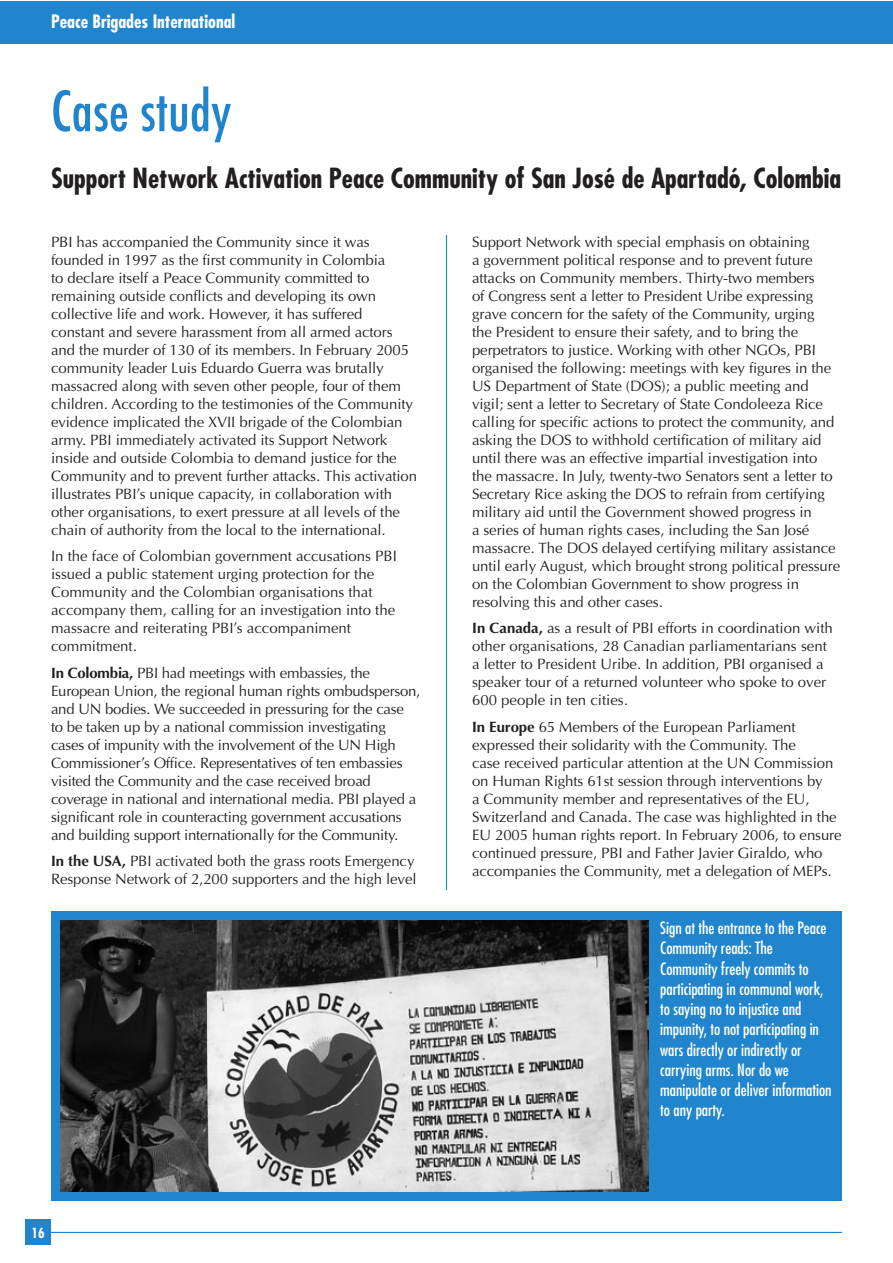
<style>
.page{position:relative;width:893px;height:1263px;background:#fff}
.page>*{position:absolute;margin:0;border:0;box-sizing:border-box;transform-origin:0 0}
.t1{font:500 condensed 54px "Futura";color:#2085cc}
.t2{font:700 condensed 27px "Futura";color:#231f20}
.t3{font:700 condensed 18px "Futura";color:#fff}
.t4{font:condensed 16.5px/20.2px "Futura";color:#fff}
.t5{font:15px/18px "Optima";letter-spacing:-.005em;color:#231f20}
.t6{font:700 condensed 13.5px "Futura";color:#fff}
.s1{font-weight:700}
</style>
<div class="page">
<hr style="left:446px;top:86px;width:1px;height:1114px;background:#2085cc">
<div style="left:0;top:1px;width:893px;height:43px;background:#2085cc"></div>
<hr style="left:51px;top:1232px;width:791px;height:1px;background:#2085cc">
<div style="left:26px;top:1220px;width:25px;height:25px;background:#2085cc"></div>
<div style="left:51px;top:86px;width:791px;height:149px;background:#fff"></div>
<div style="left:51px;top:890px;width:791px;height:310px;background:#fff"></div>
<div style="left:51px;top:911px;width:791px;height:289px;background:#2085cc"></div>
<img style="left:60px;top:920px;width:588px;height:271px">
<p class="t3" style="left:51px;top:13px;width:186px">Peace Brigades International</p>
<h1 class="t1" style="left:51px;top:86px;width:182px">Case study</h1>
<h2 class="t2" style="left:51px;top:166px;width:791px">Support Network Activation Peace Community of San José de Apartadó, Colombia</h2>
<p class="t5" style="left:51px;top:234px;width:368px">PBI has accompanied the Community since it was founded in 1997 as the first community in Colombia<br>to declare itself a Peace Community committed to remaining outside conflicts and developing its own collective life and work. However, it has suffered constant and severe harassment from all armed actors and the murder of 130 of its members. In February 2005 community leader Luis Eduardo Guerra was brutally massacred along with seven other people, four of them children. According to the testimonies of the Community evidence implicated the XVII brigade of the Colombian army. PBI immediately activated its Support Network inside and outside Colombia to demand justice for the Community and to prevent further attacks. This activation illustrates PBI’s unique capacity, in collaboration with other organisations, to exert pressure at all levels of the chain of authority from the local to the international.</p>
<p class="t5" style="left:51px;top:548px;width:347px">In the face of Colombian government accusations PBI issued a public statement urging protection for the Community and the Colombian organisations that accompany them, calling for an investigation into the massacre and reiterating PBI’s accompaniment commitment.</p>
<p class="t5" style="left:51px;top:665px;width:371px"><span class="s1">In Colombia,</span> PBI had meetings with embassies, the European Union, the regional human rights ombudsperson, and UN bodies. We succeeded in pressuring for the case<br>to be taken up by a national commission investigating cases of impunity with the involvement of the UN High Commissioner’s Office. Representatives of ten embassies visited the Community and the case received broad coverage in national and international media. PBI played a significant role in counteracting government accusations and building support internationally for the Community.</p>
<p class="t5" style="left:51px;top:853px;width:367px"><span class="s1">In the USA,</span> PBI activated both the grass roots Emergency<br>Response Network of 2,200 supporters and the high level</p>
<p class="t6" style="left:32px;top:1227px;width:15px">16</p>
<p class="t5" style="left:472px;top:234px;width:370px">Support Network with special emphasis on obtaining<br>a government political response and to prevent future attacks on Community members. Thirty-two members<br>of Congress sent a letter to President Uribe expressing grave concern for the safety of the Community, urging<br>the President to ensure their safety, and to bring the perpetrators to justice. Working with other NGOs, PBI organised the following: meetings with key figures in the US Department of State (DOS); a public meeting and vigil; sent a letter to Secretary of State Condoleeza Rice calling for specific actions to protect the community, and asking the DOS to withhold certification of military aid until there was an effective impartial investigation into the massacre. In July, twenty-two Senators sent a letter to Secretary Rice asking the DOS to refrain from certifying military aid until the Government showed progress in<br>a series of human rights cases, including the San José massacre. The DOS delayed certifying military assistance until early August, which brought strong political pressure on the Colombian Government to show progress in resolving this and other cases.</p>
<p class="t5" style="left:472px;top:620px;width:362px"><span class="s1">In Canada,</span> as a result of PBI efforts in coordination with other organisations, 28 Canadian parliamentarians sent a letter to President Uribe. In addition, PBI organised a speaker tour of a returned volunteer who spoke to over 600 people in ten cities.</p>
<p class="t5" style="left:472px;top:719px;width:371px"><span class="s1">In Europe</span> 65 Members of the European Parliament expressed their solidarity with the Community. The<br>case received particular attention at the UN Commission on Human Rights 61st session through interventions by<br>a Community member and representatives of the EU, Switzerland and Canada. The case was highlighted in the EU 2005 human rights report. In February 2006, to ensure continued pressure, PBI and Father Javier Giraldo, who accompanies the Community, met a delegation of MEPs.</p>
<p class="t4" style="left:660px;top:919px;width:173px">Sign at the entrance to the Peace<br>Community reads: The<br>Community freely commits to participating in communal work, to saying no to injustice and impunity, to not participating in wars directly or indirectly or carrying arms. Nor do we manipulate or deliver information to any party.</p>
</div>
